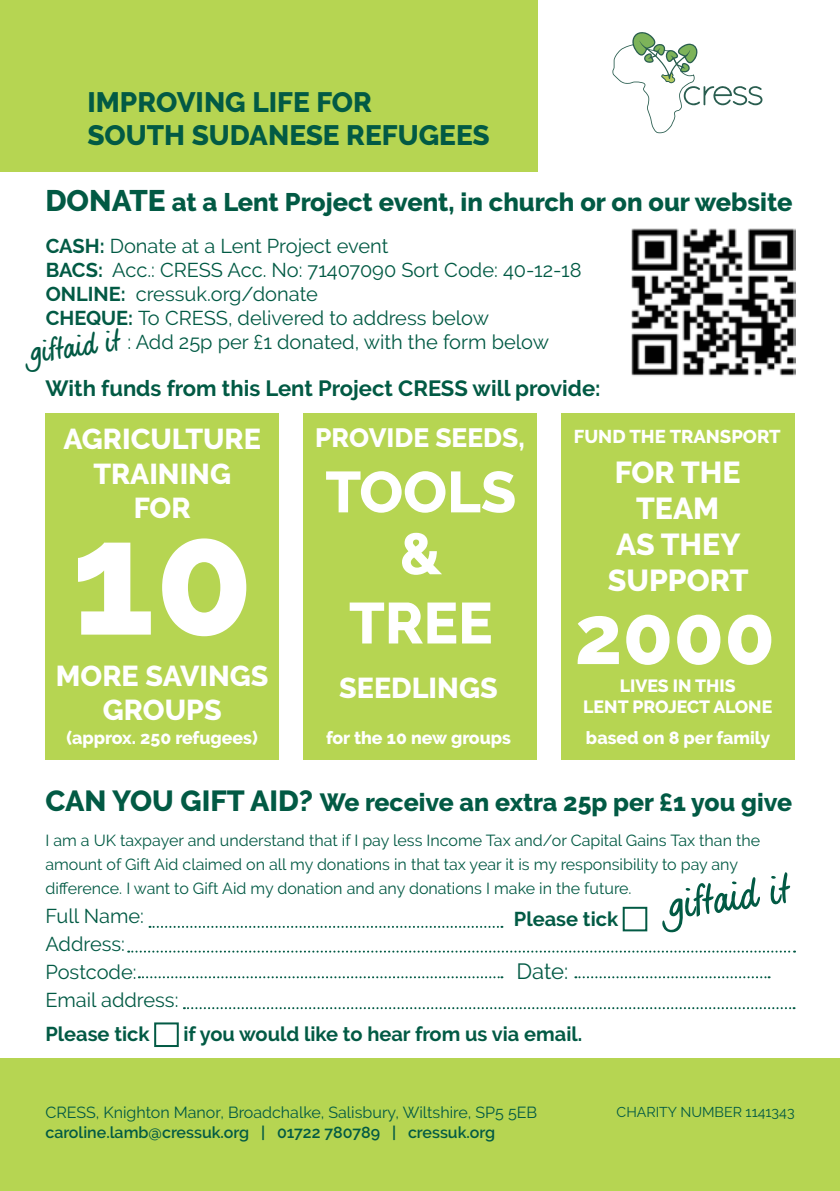
<style>
.page{position:relative;width:840px;height:1191px;background:#fff}
.page>*{position:absolute;margin:0;border:0;box-sizing:border-box;transform-origin:0 0}
.t1{font:800 161px "Raleway";color:#fff}
.t2{font:800 82.8px "Raleway";color:#fff}
.t3{font:800 57.6px/61.8px "Raleway";color:#fff;text-align:center}
.t4{font:47.4px "Phil Handwriting";color:#025a44}
.t5{font:35.2px "Phil Handwriting";color:#025a44}
.t6{font:800 30.2px/36.2px "Raleway";color:#fff;text-align:center}
.t7{font:800 28.6px/34.4px "Raleway";color:#fff;text-align:center}
.t8{font:800 28px/33.6px "Raleway";color:#025a44}
.t9{font:800 26.4px "Raleway";color:#fff}
.t10{font:800 25.4px "Raleway";color:#025a44}
.t11{font:800 24.8px "Raleway";color:#025a44}
.t12{font:700 22px "Raleway";color:#025a44}
.t13{font:22px "Raleway";color:#025a44}
.t14{font:20px/28px "Raleway";color:#025a44}
.t15{font:700 20px "Raleway";color:#025a44}
.t16{font:800 18.6px "Raleway";color:#fff}
.t17{font:800 17.6px/21.2px "Raleway";color:#fff;text-align:center}
.t18{font:16px/24px "Raleway";color:#025a44}
.t19{font:600 16px "Raleway";color:#025a44}
.t20{font:14.2px "Raleway";color:#025a44}
.s1{font-size:29.6px}
.s2{font-weight:700}
.s3{font-size:29px}
</style>
<div class="page">
<div style="left:0;top:1059px;width:839px;height:132px;background:#b6d552"></div>
<div style="left:0;top:0;width:536px;height:171px;background:#b6d552"></div>
<svg style="left:612px;top:32px;width:150px;height:101px"></svg>
<div style="left:45px;top:413px;width:234px;height:347px;background:#b6d552"></div>
<div style="left:561px;top:413px;width:233px;height:347px;background:#b6d552"></div>
<div style="left:303px;top:413px;width:233px;height:347px;background:#b6d552"></div>
<svg style="left:149px;top:926px;width:353px;height:2px"></svg>
<div style="left:622px;top:906px;width:25px;height:25px;background:#fff;border:2px solid #025a44"></div>
<svg style="left:128px;top:950px;width:666px;height:2px"></svg>
<svg style="left:139px;top:976px;width:363px;height:2px"></svg>
<svg style="left:575px;top:976px;width:194px;height:2px"></svg>
<div style="left:154px;top:1022px;width:25px;height:25px;background:#fff;border:2px solid #025a44"></div>
<svg style="left:184px;top:1007px;width:610px;height:2px"></svg>
<img style="left:631px;top:228px;width:163px;height:148px">
<h3 class="t8" style="left:87px;top:85px;width:403px">IMPROVING LIFE FOR<br>SOUTH SUDANESE REFUGEES</h3>
<h3 class="t10" style="left:45px;top:187px;width:748px"><span class="s1">DONATE</span> at a Lent Project event, in church or on our website</h3>
<p class="t14" style="left:46px;top:232px;width:344px"><span class="s2">CASH:</span> Donate at a Lent Project event</p>
<p class="t14" style="left:46px;top:256px;width:537px"><span class="s2">BACS:</span> Acc.: CRESS Acc. No: 71407090 Sort Code: 40-12-18</p>
<p class="t14" style="left:46px;top:280px;width:273px"><span class="s2">ONLINE:</span> cressuk.org/donate</p>
<p class="t14" style="left:46px;top:304px;width:444px"><span class="s2">CHEQUE:</span> To CRESS, delivered to address below</p>
<p class="t14" style="left:127px;top:328px;width:423px">: Add 25p per £1 donated, with the form below</p>
<h3 class="t5" style="left:27px;top:330px;width:92px;rotate:-8deg">giftaid it</h3>
<h3 class="t12" style="left:45px;top:376px;width:556px">With funds from this Lent Project CRESS will provide:</h3>
<h3 class="t7" style="left:63px;top:422px;width:199px">AGRICULTURE<br>TRAINING<br>FOR</h3>
<h1 class="t1" style="left:71px;top:486px;width:184px">10</h1>
<h3 class="t7" style="left:56px;top:659px;width:214px">MORE SAVINGS<br>GROUPS</h3>
<p class="t17" style="left:66px;top:727px;width:193px">(approx. 250 refugees)</p>
<h3 class="t9" style="left:315px;top:423px;width:211px">PROVIDE SEEDS,</h3>
<h3 class="t3" style="left:325px;top:461px;width:192px">TOOLS &amp;</h3>
<h3 class="t3" style="left:349px;top:593px;width:145px">TREE</h3>
<h3 class="t7" style="left:339px;top:670px;width:160px">SEEDLINGS</h3>
<p class="t17" style="left:326px;top:727px;width:186px">for the 10 new groups</p>
<p class="t16" style="left:573px;top:425px;width:208px">FUND THE TRANSPORT</p>
<h3 class="t6" style="left:607px;top:454px;width:142px">FOR THE<br>TEAM<br>AS THEY<br>SUPPORT</h3>
<h2 class="t2" style="left:574px;top:588px;width:202px">2000</h2>
<p class="t17" style="left:583px;top:675px;width:190px">LIVES IN THIS<br>LENT PROJECT ALONE</p>
<p class="t17" style="left:585px;top:727px;width:186px">based on 8 per family</p>
<h3 class="t11" style="left:45px;top:788px;width:747px"><span class="s3">CAN YOU GIFT AID?</span> We receive an extra 25p per £1 you give</h3>
<p class="t18" style="left:45px;top:828px;width:715px">I am a UK taxpayer and understand that if I pay less Income Tax and/or Capital Gains Tax than the amount of Gift Aid claimed on all my donations in that tax year it is my responsibility to pay any difference. I want to Gift Aid my donation and any donations I make in the future.</p>
<h3 class="t4" style="left:664px;top:875px;width:123px;rotate:-8deg">giftaid it</h3>
<p class="t14" style="left:45px;top:902px;width:134px">Full Name:<br>Address:<br>Postcode:<br>Email address:</p>
<p class="t15" style="left:513px;top:907px;width:106px">Please tick</p>
<h3 class="t13" style="left:516px;top:958px;width:53px">Date:</h3>
<p class="t15" style="left:45px;top:1022px;width:106px">Please tick</p>
<p class="t15" style="left:183px;top:1022px;width:400px">if you would like to hear from us via email.</p>
<p class="t18" style="left:45px;top:1100px;width:493px">CRESS, Knighton Manor, Broadchalke, Salisbury, Wiltshire, SP5 5EB</p>
<p class="t20" style="left:616px;top:1103px;width:179px">CHARITY NUMBER 1141343</p>
<p class="t19" style="left:45px;top:1123px;width:451px">caroline.lamb@cressuk.org | 01722 780789 | cressuk.org</p>
</div>
